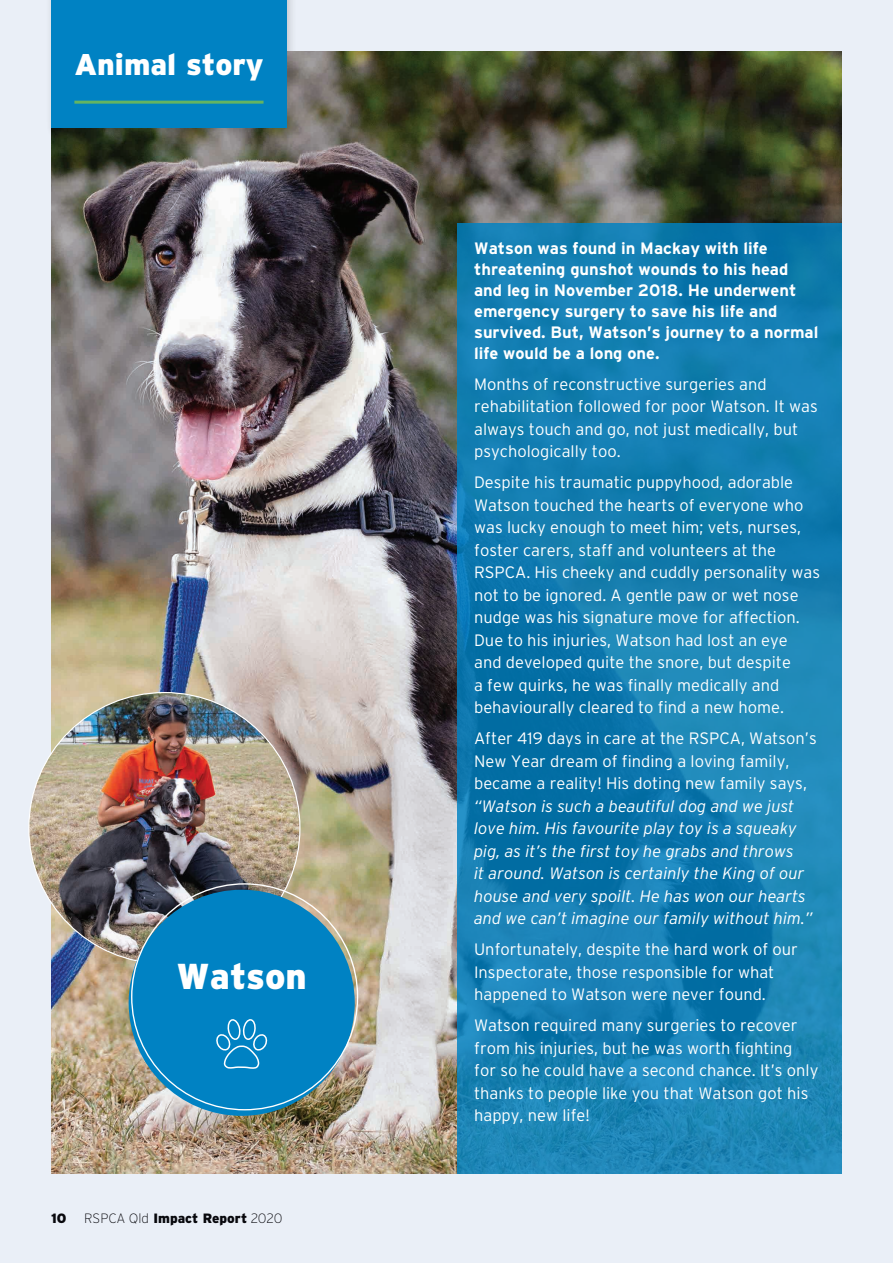
<style>
.page{position:relative;width:893px;height:1263px;background:#eaeff7}
.page>*{position:absolute;margin:0;border:0;box-sizing:border-box;transform-origin:0 0}
.t1{font:900 36px "Interstate";color:#fff}
.t2{font:900 30px "Interstate";color:#fff}
.t3{font:300 16.5px/22.5px "Interstate";color:#fff}
.t4{font:italic 300 16.5px/22.5px "Interstate";color:#fff}
.t5{font:700 16.5px/21px "Interstate";color:#fff}
.t6{font:200 13.5px "Interstate";color:#08080d}
.t7{font:900 13.5px "Interstate";color:#08080d}
.s1{font-weight:900}
.s2{font-style:normal}
</style>
<div class="page">
<img style="left:51px;top:51px;width:791px;height:1123px">
<svg style="left:457px;top:223px;width:385px;height:951px;background:#137eb1"></svg>
<div style="left:45px;top:0;width:252px;height:139px;background:#231f20;opacity:.2"></div>
<div style="left:51px;top:0;width:235px;height:128px;background:#0082c3"></div>
<hr style="left:74px;top:101px;width:190px;height:3px;background:#63b462">
<img style="left:29px;top:692px;width:271px;height:272px;border-radius:136px">
<div style="left:129px;top:890px;width:226px;height:226px;background:#0082c3;border-radius:50%"></div>
<svg style="left:216px;top:1019px;width:52px;height:50px"></svg>
<p class="t2" style="left:74px;top:47px;width:191px">Animal story</p>
<p class="t1" style="left:177px;top:955px;width:132px">Watson</p>
<p class="t7" style="left:51px;top:1210px;width:17px">10</p>
<p class="t6" style="left:84px;top:1211px;width:200px">RSPCA Qld <span class="s1">Impact Report</span> 2020</p>
<p class="t5" style="left:474px;top:237px;width:346px">Watson was found in Mackay with life threatening gunshot wounds to his head and leg in November 2018. He underwent emergency surgery to save his life and survived. But, Watson’s journey to a normal life would be a long one.</p>
<p class="t3" style="left:474px;top:372px;width:345px">Months of reconstructive surgeries and rehabilitation followed for poor Watson. It was always touch and go, not just medically, but psychologically too.</p>
<p class="t3" style="left:474px;top:471px;width:347px">Despite his traumatic puppyhood, adorable Watson touched the hearts of everyone who was lucky enough to meet him; vets, nurses, foster carers, staff and volunteers at the RSPCA. His cheeky and cuddly personality was not to be ignored. A gentle paw or wet nose nudge was his signature move for affection.<br>Due to his injuries, Watson had lost an eye<br>and developed quite the snore, but despite<br>a few quirks, he was finally medically and behaviourally cleared to find a new home.</p>
<p class="t4" style="left:474px;top:727px;width:344px"><span class="s2">After 419 days in care at the RSPCA, Watson’s New Year dream of finding a loving family, became a reality! His doting new family says, </span>“Watson is such a beautiful dog and we just love him. His favourite play toy is a squeaky pig, as it’s the first toy he grabs and throws<br>it around. Watson is certainly the King of our house and very spoilt. He has won our hearts and we can’t imagine our family without him.”</p>
<p class="t3" style="left:474px;top:938px;width:325px">Unfortunately, despite the hard work of our<br>Inspectorate, those responsible for what happened to Watson were never found.</p>
<p class="t3" style="left:474px;top:1014px;width:346px">Watson required many surgeries to recover from his injuries, but he was worth fighting<br>for so he could have a second chance. It’s only thanks to people like you that Watson got his happy, new life!</p>
</div>
